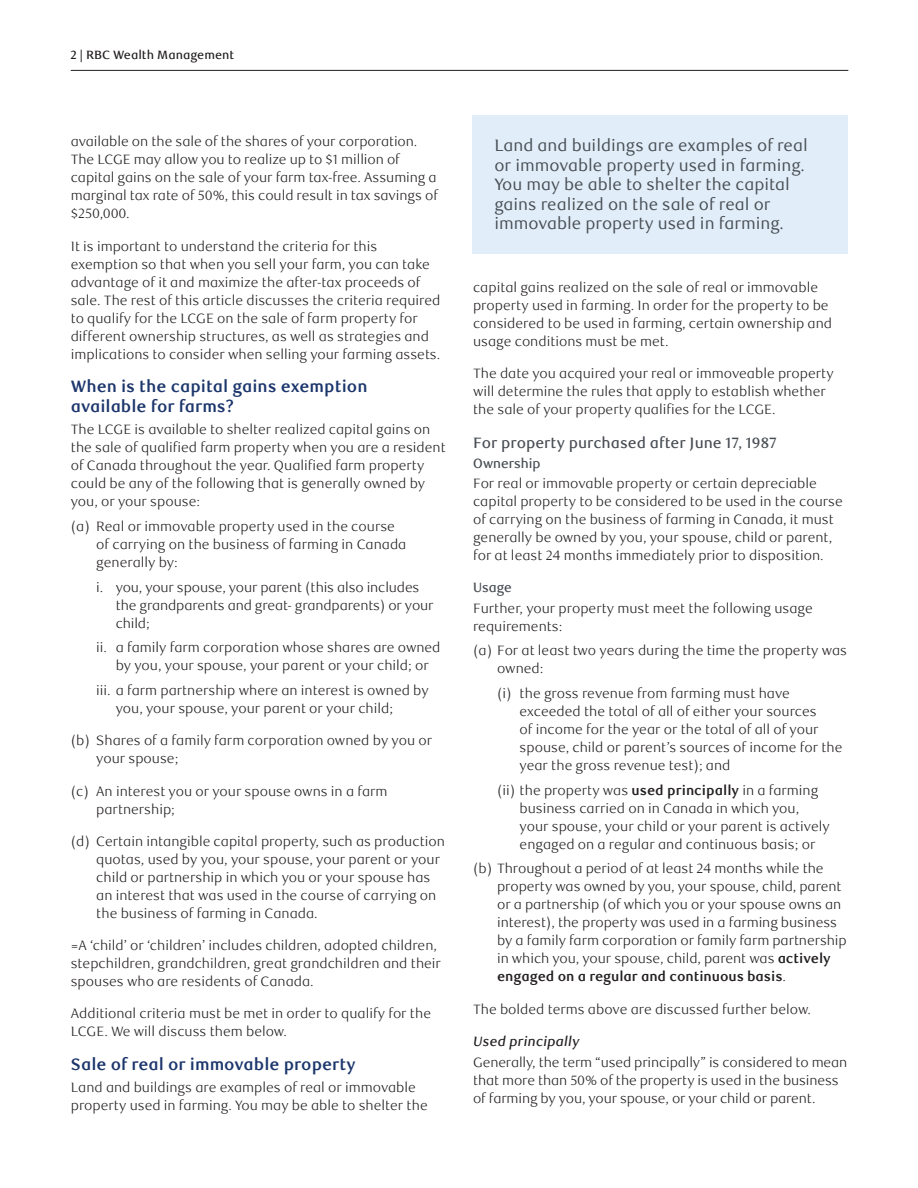
<style>
.page{position:relative;width:918px;height:1188px;background:#fff}
.page>*{position:absolute;margin:0;border:0;box-sizing:border-box;transform-origin:0 0}
.t1{font:16.5px/19.5px "RBC Text";color:#484e54}
.t2{font:700 16.5px/19.5px "RBC Text";color:#1c366c}
.t3{font:500 15px "RBC Text";color:#484e54}
.t4{font:300 13.5px/18px "RBC Text";color:#231f20}
.t5{font:italic 500 13.5px "RBC Text";color:#231f20}
.t6{font:500 13.5px "RBC Display";color:#484e54}
.t7{font:500 12px "RBC Text";color:#231f20}
.s1{font-weight:700}
</style>
<div class="page">
<hr style="left:71px;top:70px;width:777px;height:1px;background:#231f20">
<div style="left:473px;top:115px;width:375px;height:139px;background:#e1edf8"></div>
<p class="t7" style="left:70px;top:47px;width:165px">2 | RBC Wealth Management</p>
<p class="t4" style="left:71px;top:133px;width:369px">available on the sale of the shares of your corporation.<br>The LCGE may allow you to realize up to $1 million of capital gains on the sale of your farm tax-free. Assuming a marginal tax rate of 50%, this could result in tax savings of $250,000.</p>
<p class="t4" style="left:71px;top:237px;width:371px">It is important to understand the criteria for this exemption so that when you sell your farm, you can take advantage of it and maximize the after-tax proceeds of sale. The rest of this article discusses the criteria required to qualify for the LCGE on the sale of farm property for different ownership structures, as well as strategies and implications to consider when selling your farming assets.</p>
<p class="t2" style="left:71px;top:377px;width:298px">When is the capital gains exemption available for farms?</p>
<p class="t4" style="left:71px;top:421px;width:376px">The LCGE is available to shelter realized capital gains on the sale of qualified farm property when you are a resident of Canada throughout the year. Qualified farm property could be any of the following that is generally owned by you, or your spouse:</p>
<p class="t4" style="left:96px;top:518px;width:312px;text-indent:-26px">(a) Real or immovable property used in the course of carrying on the business of farming in Canada generally by:</p>
<p class="t4" style="left:116px;top:578px;width:319px;text-indent:-19px">i. you, your spouse, your parent (this also includes the grandparents and great- grandparents) or your child;</p>
<p class="t4" style="left:96px;top:639px;width:346px;text-align:center">ii. a family farm corporation whose shares are owned by you, your spouse, your parent or your child; or</p>
<p class="t4" style="left:116px;top:682px;width:315px;text-indent:-19px">iii. a farm partnership where an interest is owned by you, your spouse, your parent or your child;</p>
<p class="t4" style="left:96px;top:732px;width:337px;text-indent:-26px">(b) Shares of a family farm corporation owned by you or your spouse;</p>
<p class="t4" style="left:96px;top:782px;width:293px;text-indent:-26px">(c) An interest you or your spouse owns in a farm partnership;</p>
<p class="t4" style="left:96px;top:833px;width:350px;text-indent:-26px">(d) Certain intangible capital property, such as production quotas, used by you, your spouse, your parent or your child or partnership in which you or your spouse has an interest that was used in the course of carrying on the business of farming in Canada.</p>
<p class="t4" style="left:71px;top:937px;width:372px">=A ‘child’ or ‘children’ includes children, adopted children, stepchildren, grandchildren, great grandchildren and their spouses who are residents of Canada.</p>
<p class="t4" style="left:71px;top:1005px;width:362px">Additional criteria must be met in order to qualify for the<br>LCGE. We will discuss them below.</p>
<p class="t2" style="left:71px;top:1055px;width:287px">Sale of real or immovable property</p>
<p class="t4" style="left:71px;top:1079px;width:358px">Land and buildings are examples of real or immovable property used in farming. You may be able to shelter the</p>
<p class="t1" style="left:494px;top:136px;width:315px">Land and buildings are examples of real or immovable property used in farming.<br>You may be able to shelter the capital gains realized on the sale of real or immovable property used in farming.</p>
<p class="t4" style="left:473px;top:279px;width:361px">capital gains realized on the sale of real or immovable property used in farming. In order for the property to be considered to be used in farming, certain ownership and usage conditions must be met.</p>
<p class="t4" style="left:473px;top:365px;width:362px">The date you acquired your real or immoveable property will determine the rules that apply to establish whether the sale of your property qualifies for the LCGE.</p>
<p class="t3" style="left:473px;top:434px;width:305px">For property purchased after June 17, 1987</p>
<p class="t6" style="left:473px;top:456px;width:69px">Ownership</p>
<p class="t4" style="left:473px;top:475px;width:371px">For real or immovable property or certain depreciable capital property to be considered to be used in the course of carrying on the business of farming in Canada, it must generally be owned by you, your spouse, child or parent, for at least 24 months immediately prior to disposition.</p>
<p class="t6" style="left:473px;top:580px;width:40px">Usage</p>
<p class="t4" style="left:473px;top:599px;width:341px">Further, your property must meet the following usage requirements:</p>
<p class="t4" style="left:497px;top:642px;width:352px;text-indent:-24px">(a) For at least two years during the time the property was owned:</p>
<p class="t4" style="left:520px;top:685px;width:324px;text-indent:-23px">(i) the gross revenue from farming must have exceeded the total of all of either your sources<br>of income for the year or the total of all of your spouse, child or parent’s sources of income for the year the gross revenue test); and</p>
<p class="t4" style="left:520px;top:781px;width:312px;text-indent:-23px">(ii) the property was <span class="s1">used principally</span> in a farming business carried on in Canada in which you, your spouse, your child or your parent is actively engaged on a regular and continuous basis; or</p>
<p class="t4" style="left:497px;top:860px;width:351px;text-indent:-24px">(b) Throughout a period of at least 24 months while the property was owned by you, your spouse, child, parent or a partnership (of which you or your spouse owns an interest), the property was used in a farming business by a family farm corporation or family farm partnership in which you, your spouse, child, parent was <span class="s1">actively engaged on a regular and continuous basis</span>.</p>
<p class="t4" style="left:473px;top:1000px;width:340px">The bolded terms above are discussed further below.</p>
<p class="t5" style="left:473px;top:1033px;width:108px">Used principally</p>
<p class="t4" style="left:473px;top:1054px;width:376px">Generally, the term “used principally” is considered to mean that more than 50% of the property is used in the business of farming by you, your spouse, or your child or parent.</p>
</div>
